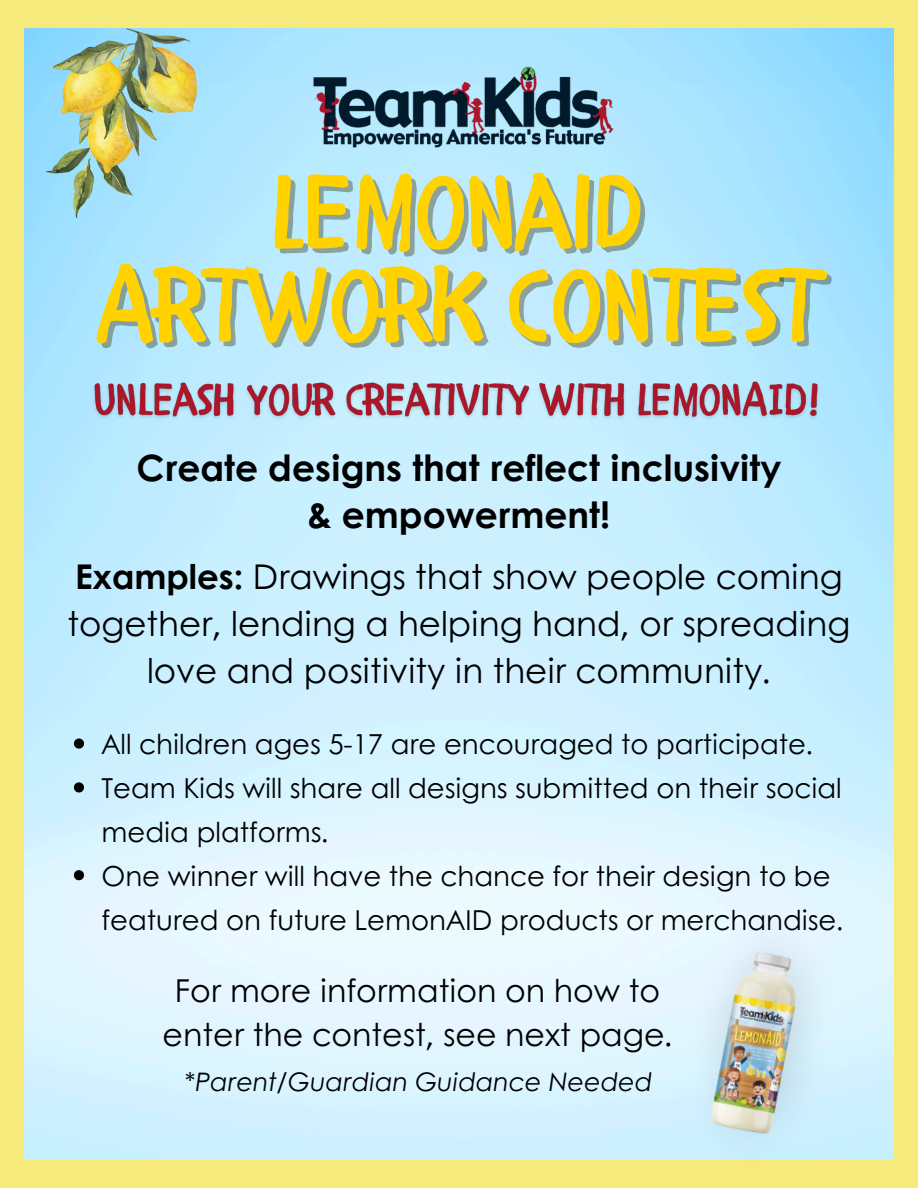
<style>
.page{position:relative;width:918px;height:1188px;background:#f7ea7c}
.page>*{position:absolute;margin:0;border:0;box-sizing:border-box;transform-origin:0 0}
.t1{font:105px "CHILDRENONE";color:#ffd200}
.t2{font:700 36.15px/47.2px "Century Gothic";color:#000;text-align:center}
.t3{font:34.05px/47.2px "Century Gothic";color:#000;text-align:center}
.t4{font:31.5px/43.8px "Century Gothic";color:#000;text-align:center}
.t5{font:27.45px/43.8px "Century Gothic";color:#000}
.t6{font:italic 25.5px "Century Gothic";color:#000}
.s1{font-weight:700}
</style>
<div class="page">
<img style="left:24px;top:29px;width:870px;height:1130px">
<img style="left:298px;top:59px;width:322px;height:100px">
<img style="left:660px;top:900px;width:203px;height:260px">
<img style="left:702px;top:941px;width:109px;height:203px">
<img style="left:46px;top:29px;width:150px;height:189px">
<svg style="left:74px;top:739px;width:10px;height:10px"></svg>
<svg style="left:74px;top:782px;width:10px;height:11px"></svg>
<svg style="left:74px;top:870px;width:10px;height:10px"></svg>
<img style="left:87px;top:361px;width:738px;height:70px">
<p class="t1" style="left:271px;top:120px;width:374px">LEMONAID</p>
<p class="t1" style="left:95px;top:214px;width:725px">ARTWORK CONTEST</p>
<p class="t2" style="left:137px;top:442px;width:646px">Create designs that reflect inclusivity &amp; empowerment!</p>
<p class="t3" style="left:68px;top:551px;width:784px"><span class="s1">Examples:</span> Drawings that show people coming together, lending a helping hand, or spreading love and positivity in their community.</p>
<h4 class="t5" style="left:102px;top:721px;width:713px">All children ages 5-17 are encouraged to participate.</h4>
<p class="t5" style="left:102px;top:765px;width:742px">Team Kids will share all designs submitted on their social media platforms.</p>
<p class="t5" style="left:102px;top:853px;width:743px">One winner will have the chance for their design to be featured on future LemonAID products or merchandise.</p>
<p class="t4" style="left:163px;top:967px;width:511px">For more information on how to enter the contest, see next page.</p>
<h5 class="t6" style="left:183px;top:1062px;width:470px">*Parent/Guardian Guidance Needed</h5>
</div>
